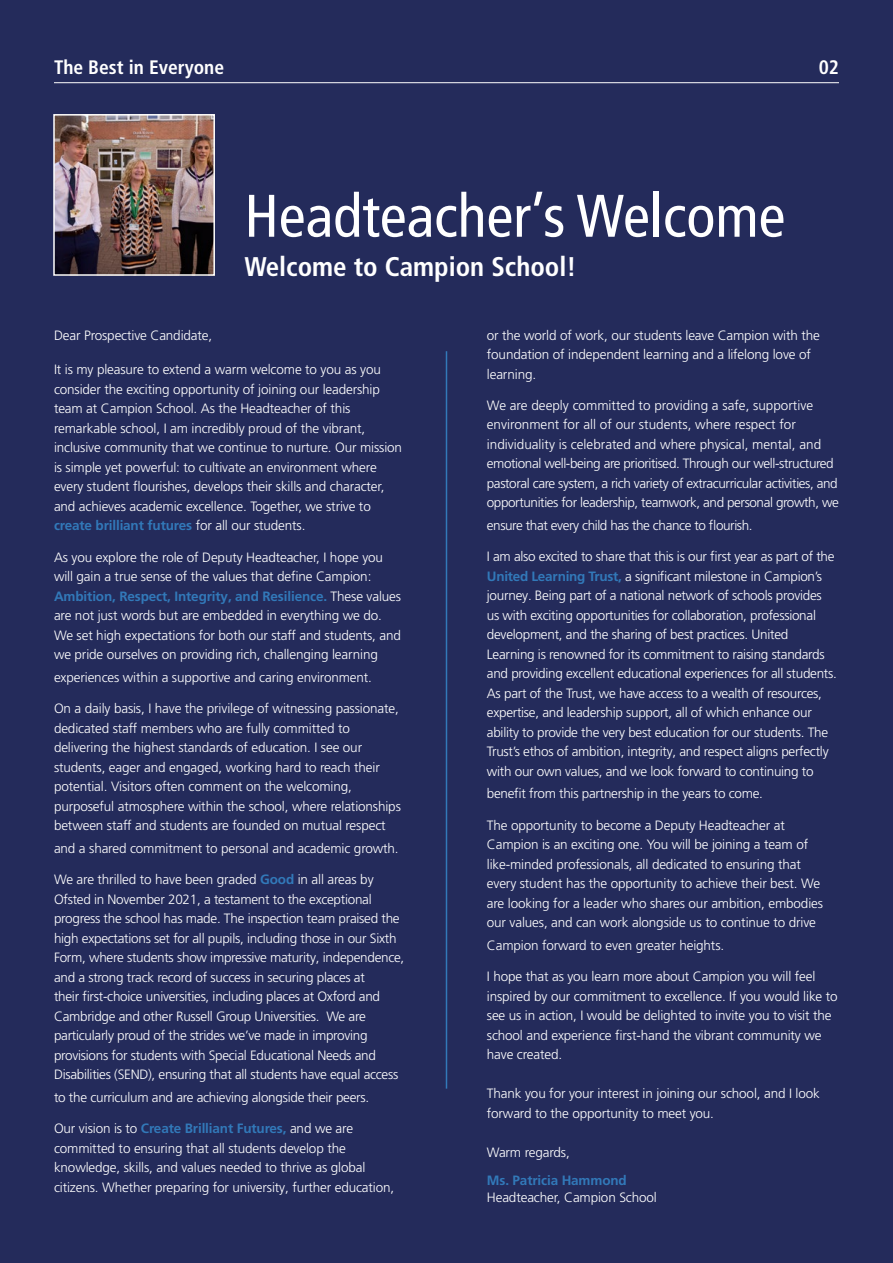
<style>
.page{position:relative;width:893px;height:1263px;background:#242b5b}
.page>*{position:absolute;margin:0;border:0;box-sizing:border-box;transform-origin:0 0}
.t1{font:condensed 60px "Frutiger LT Pro";color:#fff}
.t2{font:700 condensed 27px "Frutiger LT Pro";color:#fff}
.t3{font:700 condensed 19.5px "Frutiger LT Pro";color:#fff}
.t4{font:300 13.5px/19.5px "Frutiger LT Pro";letter-spacing:-.01em;color:#fff}
.t5{font:300 13.5px/19.5px "Frutiger LT Pro";letter-spacing:-.03em;color:#fff}
.t6{font:700 13.5px "Frutiger LT Pro";letter-spacing:-.01em;color:#3279b9}
.s1{font-weight:700;color:#3279b9}
</style>
<div class="page">
<img style="left:56px;top:117px;width:156px;height:156px">
<div style="left:53px;top:114px;width:162px;height:162px;border:2px solid #fff"></div>
<hr style="left:446px;top:351px;width:1px;height:738px;background:#3279b9">
<hr style="left:54px;top:82px;width:785px;height:1px;background:#fff">
<h3 class="t3" style="left:54px;top:56px;width:172px">The Best in Everyone</h3>
<h3 class="t3" style="left:819px;top:56px;width:22px">02</h3>
<h1 class="t1" style="left:244px;top:181px;width:542px">Headteacher’s Welcome</h1>
<h2 class="t2" style="left:244px;top:250px;width:333px">Welcome to Campion School!</h2>
<p class="t4" style="left:54px;top:325px;width:160px">Dear Prospective Candidate,</p>
<p class="t4" style="left:54px;top:360px;width:350px">It is my pleasure to extend a warm welcome to you as you consider the exciting opportunity of joining our leadership team at Campion School. As the Headteacher of this remarkable school, I am incredibly proud of the vibrant, inclusive community that we continue to nurture. Our mission is simple yet powerful: to cultivate an environment where every student flourishes, develops their skills and character, and achieves academic excellence. Together, we strive to <span class="s1">create brilliant futures</span> for all our students.</p>
<p class="t4" style="left:54px;top:547px;width:349px">As you explore the role of Deputy Headteacher, I hope you will gain a true sense of the values that define Campion:<br><span class="s1">Ambition, Respect, Integrity, and Resilience.</span> These values are not just words but are embedded in everything we do.<br>We set high expectations for both our staff and students, and we pride ourselves on providing rich, challenging learning</p>
<p class="t4" style="left:54px;top:667px;width:320px">experiences within a supportive and caring environment.</p>
<p class="t4" style="left:54px;top:699px;width:348px">On a daily basis, I have the privilege of witnessing passionate, dedicated staff members who are fully committed to delivering the highest standards of education. I see our students, eager and engaged, working hard to reach their potential. Visitors often comment on the welcoming, purposeful atmosphere within the school, where relationships between staff and students are founded on mutual respect</p>
<p class="t4" style="left:54px;top:838px;width:346px">and a shared commitment to personal and academic growth.</p>
<p class="t4" style="left:54px;top:870px;width:352px">We are thrilled to have been graded <span class="s1">Good</span> in all areas by Ofsted in November 2021, a testament to the exceptional progress the school has made. The inspection team praised the high expectations set for all pupils, including those in our Sixth Form, where students show impressive maturity, independence, and a strong track record of success in securing places at<br>their first-choice universities, including places at Oxford and Cambridge and other Russell Group Universities. We are particularly proud of the strides we’ve made in improving provisions for students with Special Educational Needs and Disabilities (SEND), ensuring that all students have equal access</p>
<p class="t4" style="left:54px;top:1087px;width:317px">to the curriculum and are achieving alongside their peers.</p>
<p class="t4" style="left:54px;top:1119px;width:342px">Our vision is to <span class="s1">Create Brilliant Futures,</span> and we are committed to ensuring that all students develop the knowledge, skills, and values needed to thrive as global citizens. Whether preparing for university, further education,</p>
<p class="t4" style="left:487px;top:325px;width:335px">or the world of work, our students leave Campion with the foundation of independent learning and a lifelong love of learning.</p>
<p class="t5" style="left:487px;top:396px;width:353px">We are deeply committed to providing a safe, supportive environment for all of our students, where respect for individuality is celebrated and where physical, mental, and emotional well-being are prioritised. Through our well-structured pastoral care system, a rich variety of extracurricular activities, and opportunities for leadership, teamwork, and personal growth, we</p>
<p class="t5" style="left:487px;top:516px;width:267px">ensure that every child has the chance to flourish.</p>
<p class="t4" style="left:487px;top:547px;width:352px">I am also excited to share that this is our first year as part of the <span class="s1">United Learning Trust,</span> a significant milestone in Campion’s journey. Being part of a national network of schools provides us with exciting opportunities for collaboration, professional development, and the sharing of best practices. United Learning is renowned for its commitment to raising standards and providing excellent educational experiences for all students.<br>As part of the Trust, we have access to a wealth of resources, expertise, and leadership support, all of which enhance our ability to provide the very best education for our students. The Trust’s ethos of ambition, integrity, and respect aligns perfectly with our own values, and we look forward to continuing to</p>
<p class="t4" style="left:487px;top:784px;width:278px">benefit from this partnership in the years to come.</p>
<p class="t4" style="left:487px;top:816px;width:338px">The opportunity to become a Deputy Headteacher at Campion is an exciting one. You will be joining a team of like-minded professionals, all dedicated to ensuring that every student has the opportunity to achieve their best. We are looking for a leader who shares our ambition, embodies our values, and can work alongside us to continue to drive</p>
<p class="t4" style="left:487px;top:935px;width:239px">Campion forward to even greater heights.</p>
<p class="t4" style="left:487px;top:967px;width:352px">I hope that as you learn more about Campion you will feel inspired by our commitment to excellence. If you would like to see us in action, I would be delighted to invite you to visit the school and experience first-hand the vibrant community we have created.</p>
<p class="t4" style="left:487px;top:1084px;width:335px">Thank you for your interest in joining our school, and I look forward to the opportunity to meet you.</p>
<p class="t4" style="left:487px;top:1142px;width:84px">Warm regards,</p>
<p class="t6" style="left:487px;top:1173px;width:141px">Ms. Patricia Hammond</p>
<p class="t4" style="left:487px;top:1187px;width:172px">Headteacher, Campion School</p>
</div>
